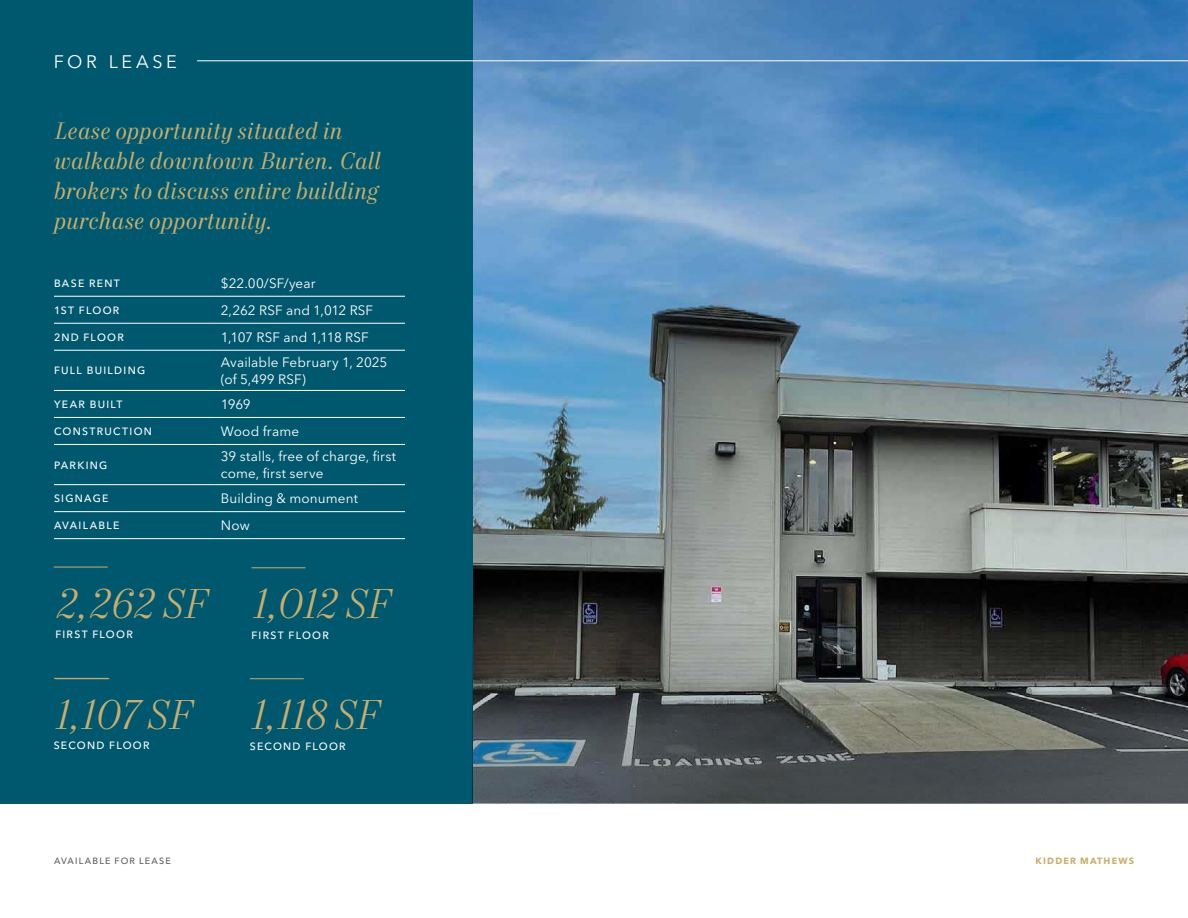
<style>
.page{position:relative;width:1188px;height:918px;background:#fff}
.page>*{position:absolute;margin:0;border:0;box-sizing:border-box;transform-origin:0 0}
.Stat_Italic_-_Gold_2023{font:italic 300 42px "Mort Modern 07";letter-spacing:-.015em;color:#cbae6b}
.Callout_Text_-_Italics_-_Gold_2023{font:italic 24px/30px "Mort Modern 08";letter-spacing:.01em;color:#cbae6b}
.t1{font:18px "Avenir Next LT Pro";letter-spacing:.2em;color:#fff}
.Table_Input_-_White_2023{font:13.5px/16.5px "Avenir Next LT Pro";letter-spacing:.01em;color:#fff}
.Table_Column_1_All_Caps_-_White_2023{font:500 10.5px "Avenir Next LT Pro";letter-spacing:.125em;color:#fff}
.Stat_Label_-_White_2023{font:500 10.5px "Avenir Next LT Pro";letter-spacing:.12em;color:#fff}
.t2{font:500 9px "Avenir Next LT Pro";letter-spacing:.13em;color:#5e5d5d}
.t3{font:700 9px "Avenir Next LT Pro";letter-spacing:.13em;color:#cbae6b}
</style>
<div class="page">
<img style="left:472px;top:0;width:716px;height:607px">
<div style="left:0;top:0;width:472px;height:803px;background:#00586f"></div>
<hr style="left:54px;top:350px;width:160px;height:1px;background:#fff">
<hr style="left:214px;top:350px;width:191px;height:1px;background:#fff">
<hr style="left:54px;top:390px;width:160px;height:1px;background:#fff">
<hr style="left:214px;top:390px;width:191px;height:1px;background:#fff">
<hr style="left:54px;top:417px;width:160px;height:1px;background:#fff">
<hr style="left:214px;top:417px;width:191px;height:1px;background:#fff">
<hr style="left:54px;top:444px;width:160px;height:1px;background:#fff">
<hr style="left:214px;top:444px;width:191px;height:1px;background:#fff">
<hr style="left:54px;top:484px;width:160px;height:1px;background:#fff">
<hr style="left:214px;top:484px;width:191px;height:1px;background:#fff">
<hr style="left:54px;top:511px;width:160px;height:1px;background:#fff">
<hr style="left:214px;top:511px;width:191px;height:1px;background:#fff">
<hr style="left:54px;top:538px;width:160px;height:1px;background:#fff">
<hr style="left:214px;top:538px;width:191px;height:1px;background:#fff">
<hr style="left:54px;top:296px;width:160px;height:1px;background:#fff">
<hr style="left:214px;top:296px;width:191px;height:1px;background:#fff">
<hr style="left:54px;top:323px;width:160px;height:1px;background:#fff">
<hr style="left:214px;top:323px;width:191px;height:1px;background:#fff">
<svg style="left:472px;top:607px;width:716px;height:196px;background:#4d5151"></svg>
<hr style="left:54px;top:678px;width:54px;height:1px;background:#cbae6b">
<hr style="left:250px;top:678px;width:54px;height:1px;background:#cbae6b">
<hr style="left:55px;top:678px;width:54px;height:1px;background:#cbae6b">
<hr style="left:54px;top:567px;width:54px;height:1px;background:#cbae6b">
<hr style="left:251px;top:567px;width:54px;height:1px;background:#cbae6b">
<hr style="left:197px;top:60px;width:991px;height:1px;background:#fff">
<h3 class="t1" style="left:54px;top:51px;width:125px">FOR LEASE</h3>
<p class="Callout_Text_-_Italics_-_Gold_2023" style="left:54px;top:117px;width:329px">Lease opportunity situated in walkable downtown Burien. Call brokers to discuss entire building purchase opportunity.</p>
<p class="Table_Column_1_All_Caps_-_White_2023" style="left:54px;top:277px;width:67px">BASE RENT</p>
<p class="Table_Input_-_White_2023" style="left:221px;top:275px;width:96px">$22.00/SF/year</p>
<p class="Table_Column_1_All_Caps_-_White_2023" style="left:54px;top:304px;width:67px">1ST FLOOR</p>
<p class="Table_Input_-_White_2023" style="left:221px;top:302px;width:154px">2,262 RSF and 1,012 RSF</p>
<p class="Table_Column_1_All_Caps_-_White_2023" style="left:54px;top:331px;width:71px">2ND FLOOR</p>
<p class="Table_Input_-_White_2023" style="left:221px;top:329px;width:149px">1,107 RSF and 1,118 RSF</p>
<p class="Table_Column_1_All_Caps_-_White_2023" style="left:54px;top:364px;width:93px">FULL BUILDING</p>
<p class="Table_Input_-_White_2023" style="left:221px;top:354px;width:168px">Available February 1, 2025 (of 5,499 RSF)</p>
<p class="Table_Column_1_All_Caps_-_White_2023" style="left:54px;top:398px;width:70px">YEAR BUILT</p>
<p class="Table_Input_-_White_2023" style="left:221px;top:396px;width:31px">1969</p>
<p class="Table_Column_1_All_Caps_-_White_2023" style="left:54px;top:425px;width:100px">CONSTRUCTION</p>
<p class="Table_Input_-_White_2023" style="left:221px;top:423px;width:80px">Wood frame</p>
<p class="Table_Column_1_All_Caps_-_White_2023" style="left:54px;top:459px;width:55px">PARKING</p>
<p class="Table_Input_-_White_2023" style="left:221px;top:448px;width:177px">39 stalls, free of charge, first come, first serve</p>
<p class="Table_Column_1_All_Caps_-_White_2023" style="left:54px;top:492px;width:56px">SIGNAGE</p>
<p class="Table_Input_-_White_2023" style="left:221px;top:490px;width:139px">Building &amp; monument</p>
<p class="Table_Column_1_All_Caps_-_White_2023" style="left:54px;top:519px;width:67px">AVAILABLE</p>
<p class="Table_Input_-_White_2023" style="left:221px;top:517px;width:30px">Now</p>
<p class="Stat_Italic_-_Gold_2023" style="left:55px;top:578px;width:153px">2,262 SF</p>
<p class="Stat_Label_-_White_2023" style="left:55px;top:628px;width:79px">FIRST FLOOR</p>
<p class="Stat_Italic_-_Gold_2023" style="left:54px;top:689px;width:139px">1,107 SF</p>
<p class="Stat_Label_-_White_2023" style="left:54px;top:739px;width:97px">SECOND FLOOR</p>
<p class="Stat_Italic_-_Gold_2023" style="left:251px;top:579px;width:140px">1,012 SF</p>
<p class="Stat_Label_-_White_2023" style="left:251px;top:629px;width:79px">FIRST FLOOR</p>
<p class="Stat_Italic_-_Gold_2023" style="left:250px;top:690px;width:131px">1,118 SF</p>
<p class="Stat_Label_-_White_2023" style="left:250px;top:740px;width:97px">SECOND FLOOR</p>
<p class="t2" style="left:54px;top:855px;width:118px">AVAILABLE FOR LEASE</p>
<p class="t3" style="left:1036px;top:855px;width:100px">KIDDER MATHEWS</p>
</div>
